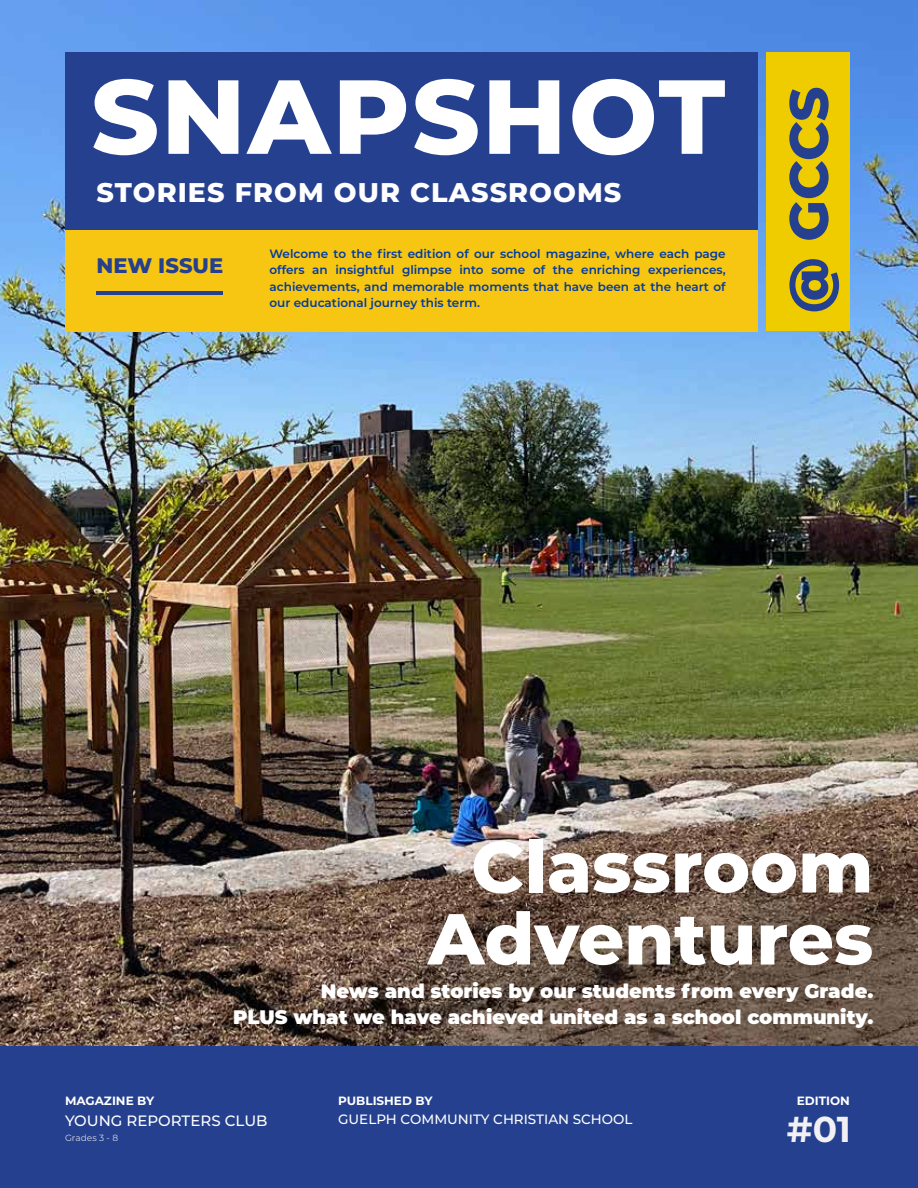
<style>
.page{position:relative;width:918px;height:1188px;background:#fff}
.page>*{position:absolute;margin:0;border:0;box-sizing:border-box;transform-origin:0 0}
.t1{font:800 105px "Montserrat";letter-spacing:.02em;color:#fff}
.t2{font:800 72px/72px "Montserrat";color:#fff;text-align:center}
.t3{font:800 54px "Montserrat";color:#25408e}
.t4{font:700 36px "Montserrat";color:#f1f0f3}
.t5{font:800 27px "Montserrat";letter-spacing:.04em;color:#fff}
.t6{font:800 21px "Montserrat";color:#25408e}
.t7{font:900 19.5px/25.5px "Montserrat";color:#fff;text-align:right}
.t8{font:500 15px "Montserrat";color:#fff}
.t9{font:500 13.5px "Montserrat";color:#fff}
.t10{font:600 12px/16.5px "Montserrat";color:#023aa2;text-align:justify}
.t11{font:700 12px "Montserrat";color:#fff}
.t12{font:9px "Montserrat";color:#fff}
</style>
<div class="page">
<img style="left:0;top:0;width:918px;height:1047px">
<div style="left:767px;top:52px;width:83px;height:279px;background:#efcc00"></div>
<div style="left:65px;top:52px;width:692px;height:178px;background:#25408e"></div>
<div style="left:65px;top:230px;width:692px;height:101px;background:#f6c612"></div>
<hr style="left:97px;top:292px;width:126px;height:3px;background:#25408e">
<div style="left:0;top:1047px;width:918px;height:141px;background:#25408e"></div>
<h1 class="t1" style="left:91px;top:65px;width:636px">SNAPSHOT</h1>
<h3 class="t5" style="left:97px;top:179px;width:526px">STORIES FROM OUR CLASSROOMS</h3>
<h3 class="t6" style="left:97px;top:256px;width:128px">NEW ISSUE</h3>
<p class="t10" style="left:270px;top:246px;width:458px">Welcome to the first edition of our school magazine, where each page offers an insightful glimpse into some of the enriching experiences, achievements, and memorable moments that have been at the heart of our educational journey this term.</p>
<h3 class="t3" style="left:782px;top:313px;width:228px;rotate:-90deg">@ GCCS</h3>
<h2 class="t2" style="left:428px;top:834px;width:447px">Classroom<br>Adventures</h2>
<h3 class="t7" style="left:233px;top:979px;width:642px">News and stories by our students from every Grade.<br>PLUS what we have achieved united as a school community.</h3>
<p class="t11" style="left:65px;top:1095px;width:91px">MAGAZINE BY</p>
<p class="t11" style="left:338px;top:1095px;width:96px">PUBLISHED BY</p>
<p class="t11" style="left:797px;top:1095px;width:55px">EDITION</p>
<h3 class="t4" style="left:787px;top:1111px;width:66px">#01</h3>
<p class="t8" style="left:65px;top:1113px;width:204px">YOUNG REPORTERS CLUB</p>
<p class="t9" style="left:338px;top:1113px;width:296px">GUELPH COMMUNITY CHRISTIAN SCHOOL</p>
<p class="t12" style="left:65px;top:1132px;width:55px">Grades 3 - 8</p>
</div>
